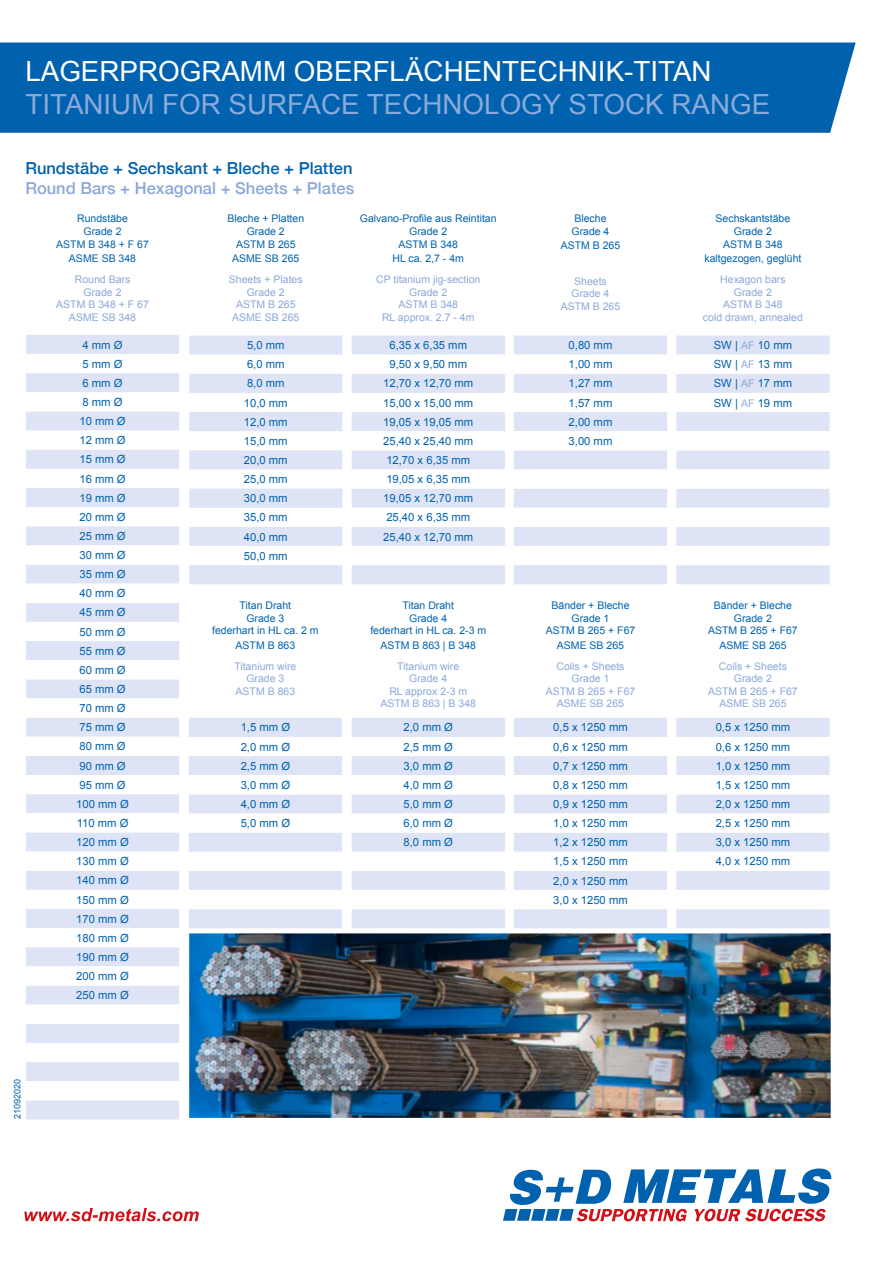
<style>
.page{position:relative;width:881px;height:1263px;background:#fff}
.page>*{position:absolute;margin:0;border:0;box-sizing:border-box;transform-origin:0 0}
.t1{font:27.75px "Arial";color:#8ba9d9}
.t2{font:27.75px "Arial";color:#fff}
.t3{font:500 16.5px "Helvetica Neue";color:#0062ae}
.t4{font:500 16.5px "Helvetica Neue";color:#8ba9d9}
.t5{font:11.25px/19.2px "Arial";color:#0062ae;text-align:justify}
.t6{font:10.5px/12.6px "Arial";color:#0062ae;text-align:center}
.t7{font:10.5px/12.6px "Arial";color:#8ba9d9;text-align:center}
.t8{font:9px "Arial";color:#0062ae}
.s1{font-size:10.5px;color:#8ba9d9}
</style>
<div class="page">
<div style="left:0;top:43px;width:855px;height:90px;background:#0062ae"></div>
<svg style="left:503px;top:1168px;width:328px;height:53px"></svg>
<svg style="left:24px;top:1208px;width:175px;height:13px"></svg>
<img style="left:189px;top:933px;width:641px;height:185px">
<div style="left:26px;top:335px;width:153px;height:784px;background:#dee4f5"></div>
<svg style="left:26px;top:354px;width:153px;height:134px"></svg>
<svg style="left:26px;top:507px;width:153px;height:593px"></svg>
<svg style="left:189px;top:718px;width:153px;height:210px"></svg>
<svg style="left:514px;top:718px;width:152px;height:210px"></svg>
<svg style="left:351px;top:718px;width:153px;height:210px"></svg>
<svg style="left:676px;top:718px;width:153px;height:210px"></svg>
<svg style="left:351px;top:335px;width:153px;height:249px"></svg>
<svg style="left:676px;top:335px;width:153px;height:249px"></svg>
<svg style="left:514px;top:335px;width:152px;height:249px"></svg>
<svg style="left:189px;top:335px;width:153px;height:249px"></svg>
<h1 class="t2" style="left:25px;top:53px;width:687px">LAGERPROGRAMM OBERFLÄCHENTECHNIK-TITAN</h1>
<h1 class="t1" style="left:25px;top:86px;width:746px">TITANIUM FOR SURFACE TECHNOLOGY STOCK RANGE</h1>
<h2 class="t3" style="left:25px;top:155px;width:328px">Rundstäbe + Sechskant + Bleche + Platten</h2>
<h2 class="t4" style="left:25px;top:175px;width:330px">Round Bars + Hexagonal + Sheets + Plates</h2>
<p class="t8" style="left:12px;top:1119px;width:42px;rotate:-90deg">21092020</p>
<p class="t6" style="left:56px;top:213px;width:94px">Rundstäbe<br>Grade 2<br>ASTM B 348 + F 67</p>
<p class="t6" style="left:69px;top:252px;width:69px">ASME SB 348</p>
<p class="t7" style="left:56px;top:273px;width:94px">Round Bars<br>Grade 2<br>ASTM B 348 + F 67<br>ASME SB 348</p>
<p class="t5" style="left:76px;top:335px;width:54px;text-align:center">4 mm Ø<br>5 mm Ø<br>6 mm Ø<br>8 mm Ø<br>10 mm Ø<br>12 mm Ø<br>15 mm Ø<br>16 mm Ø<br>19 mm Ø<br>20 mm Ø<br>25 mm Ø<br>30 mm Ø<br>35 mm Ø<br>40 mm Ø<br>45 mm Ø<br>50 mm Ø<br>55 mm Ø<br>60 mm Ø<br>65 mm Ø<br>70 mm Ø<br>75 mm Ø<br>80 mm Ø<br>90 mm Ø<br>95 mm Ø<br>100 mm Ø<br>110 mm Ø<br>120 mm Ø<br>130 mm Ø<br>140 mm Ø<br>150 mm Ø<br>170 mm Ø<br>180 mm Ø<br>190 mm Ø<br>200 mm Ø<br>250 mm Ø</p>
<p class="t6" style="left:227px;top:213px;width:78px">Bleche + Platten<br>Grade 2<br>ASTM B 265</p>
<p class="t6" style="left:232px;top:252px;width:69px">ASME SB 265</p>
<p class="t7" style="left:229px;top:273px;width:75px">Sheets + Plates<br>Grade 2<br>ASTM B 265<br>ASME SB 265</p>
<p class="t5" style="left:244px;top:336px;width:45px;text-align:left">5,0 mm<br>6,0 mm<br>8,0 mm<br>10,0 mm<br>12,0 mm<br>15,0 mm<br>20,0 mm<br>25,0 mm<br>30,0 mm<br>35,0 mm<br>40,0 mm<br>50,0 mm</p>
<p class="t6" style="left:212px;top:599px;width:108px">Titan Draht<br>Grade 3<br>federhart in HL ca. 2 m</p>
<p class="t6" style="left:235px;top:639px;width:61px">ASTM B 863</p>
<p class="t7" style="left:234px;top:660px;width:64px">Titanium wire<br>Grade 3<br>ASTM B 863</p>
<p class="t5" style="left:240px;top:718px;width:51px">1,5 mm Ø 2,0 mm Ø 2,5 mm Ø 3,0 mm Ø 4,0 mm Ø 5,0 mm Ø</p>
<p class="t6" style="left:360px;top:213px;width:138px">Galvano-Profile aus Reintitan<br>Grade 2<br>ASTM B 348</p>
<p class="t6" style="left:392px;top:252px;width:73px">HL ca. 2,7 - 4m</p>
<p class="t7" style="left:376px;top:273px;width:106px">CP titanium jig-section<br>Grade 2<br>ASTM B 348<br>RL approx. 2.7 - 4m</p>
<p class="t5" style="left:383px;top:336px;width:92px;text-align:center">6,35 x 6,35 mm<br>9,50 x 9,50 mm<br>12,70 x 12,70 mm<br>15,00 x 15,00 mm<br>19,05 x 19,05 mm<br>25,40 x 25,40 mm<br>12,70 x 6,35 mm<br>19,05 x 6,35 mm<br>19,05 x 12,70 mm<br>25,40 x 6,35 mm<br>25,40 x 12,70 mm</p>
<p class="t6" style="left:370px;top:599px;width:117px">Titan Draht<br>Grade 4<br>federhart in HL ca. 2-3 m</p>
<p class="t6" style="left:380px;top:639px;width:97px">ASTM B 863 | B 348</p>
<p class="t7" style="left:380px;top:660px;width:97px">Titanium wire<br>Grade 4<br>RL approx 2-3 m<br>ASTM B 863 | B 348</p>
<p class="t5" style="left:403px;top:718px;width:51px">2,0 mm Ø 2,5 mm Ø 3,0 mm Ø 4,0 mm Ø 5,0 mm Ø 6,0 mm Ø 8,0 mm Ø</p>
<p class="t6" style="left:571px;top:213px;width:39px;text-align:left">Bleche<br>Grade 4</p>
<p class="t6" style="left:560px;top:240px;width:61px">ASTM B 265</p>
<p class="t7" style="left:560px;top:275px;width:61px">Sheets<br>Grade 4<br>ASTM B 265</p>
<p class="t5" style="left:568px;top:336px;width:45px">0,80 mm 1,00 mm 1,27 mm 1,57 mm 2,00 mm 3,00 mm</p>
<p class="t6" style="left:545px;top:599px;width:91px">Bänder + Bleche<br>Grade 1<br>ASTM B 265 + F67</p>
<p class="t6" style="left:556px;top:639px;width:69px">ASME SB 265</p>
<p class="t7" style="left:545px;top:660px;width:91px">Coils + Sheets<br>Grade 1<br>ASTM B 265 + F67<br>ASME SB 265</p>
<p class="t5" style="left:553px;top:718px;width:76px">0,5 x 1250 mm 0,6 x 1250 mm 0,7 x 1250 mm 0,8 x 1250 mm 0,9 x 1250 mm 1,0 x 1250 mm 1,2 x 1250 mm 1,5 x 1250 mm 2,0 x 1250 mm 3,0 x 1250 mm</p>
<p class="t6" style="left:715px;top:213px;width:76px">Sechskantstäbe<br>Grade 2<br>ASTM B 348</p>
<p class="t6" style="left:704px;top:252px;width:98px">kaltgezogen, geglüht</p>
<p class="t7" style="left:702px;top:273px;width:101px">Hexagon bars<br>Grade 2<br>ASTM B 348<br>cold drawn, annealed</p>
<p class="t5" style="left:713px;top:336px;width:80px">SW | <span class="s1">AF</span> 10 mm SW | <span class="s1">AF</span> 13 mm SW | <span class="s1">AF</span> 17 mm SW | <span class="s1">AF</span> 19 mm</p>
<p class="t6" style="left:707px;top:599px;width:91px">Bänder + Bleche<br>Grade 2<br>ASTM B 265 + F67</p>
<p class="t6" style="left:719px;top:639px;width:69px">ASME SB 265</p>
<p class="t7" style="left:707px;top:660px;width:91px">Coils + Sheets<br>Grade 2<br>ASTM B 265 + F67<br>ASME SB 265</p>
<p class="t5" style="left:715px;top:718px;width:76px">0,5 x 1250 mm 0,6 x 1250 mm 1,0 x 1250 mm 1,5 x 1250 mm 2,0 x 1250 mm 2,5 x 1250 mm 3,0 x 1250 mm 4,0 x 1250 mm</p>
</div>
